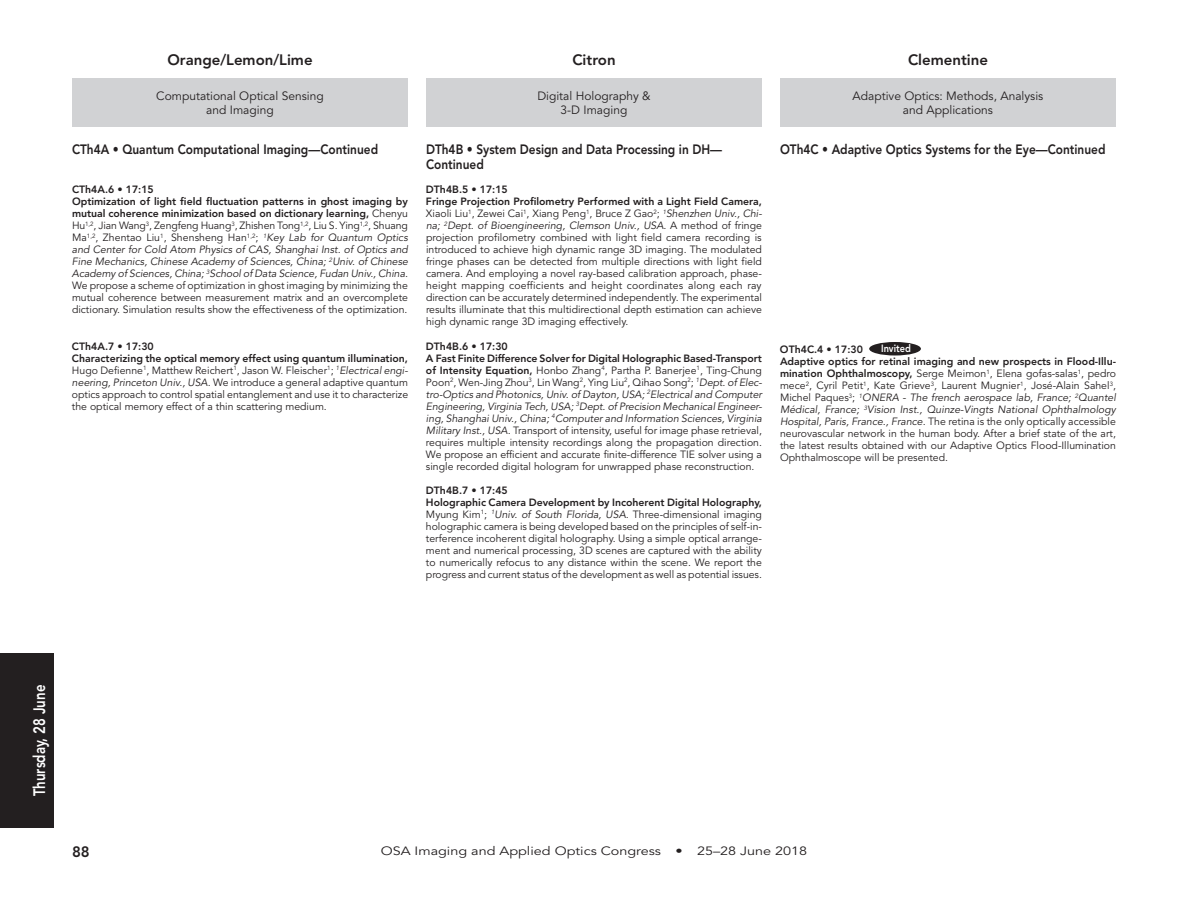
<style>
.page{position:relative;width:1188px;height:918px;background:#fff}
.page>*{position:absolute;margin:0;border:0;box-sizing:border-box;transform-origin:0 0}
.t1{font:800 16.5px "Avenir LT Std";color:#fff;scale:.8 1}
.t2{font:800 15px "Avenir LT Std";color:#231f20}
.t3{font:800 13.5px/15px "Avenir LT Std";color:#231f20;scale:.88 1}
.t4{font:12px/14.4px "Avenir LT Std";color:#231f20;text-align:center}
.t5{font:12px "Avenir LT Std";color:#231f20;scale:1.2 1}
.t6{font:10.5px/12px "Avenir LT Std";color:#231f20}
.t7{font:800 10.5px "Avenir LT Std";color:#231f20}
.t8{font:800 10.5px "Avenir LT Std";color:#fff;scale:.88 1}
.s1{font-weight:800}
.s2{font-style:italic}
</style>
<div class="page">
<div style="left:0;top:653px;width:54px;height:175px;background:#231f20"></div>
<div style="left:72px;top:78px;width:336px;height:49px;background:#d1d2d4"></div>
<div style="left:426px;top:78px;width:336px;height:49px;background:#d1d2d4"></div>
<div style="left:780px;top:78px;width:336px;height:49px;background:#d1d2d4"></div>
<div style="left:869px;top:342px;width:52px;height:14px;background:#231f20;border-radius:50%"></div>
<h2 class="t2" style="left:167px;top:51px;width:147px">Orange/Lemon/Lime</h2>
<h2 class="t2" style="left:572px;top:51px;width:45px">Citron</h2>
<h2 class="t2" style="left:908px;top:51px;width:82px">Clementine</h2>
<p class="t4" style="left:156px;top:89px;width:169px">Computational Optical Sensing and Imaging</p>
<p class="t4" style="left:537px;top:89px;width:115px">Digital Holography &amp;<br>3-D Imaging</p>
<p class="t4" style="left:853px;top:89px;width:192px">Adaptive Optics: Methods, Analysis and Applications</p>
<p class="t3" style="left:72px;top:142px;width:349px">CTh4A • Quantum Computational Imaging—Continued</p>
<p class="t3" style="left:426px;top:142px;width:338px">DTh4B • System Design and Data Processing in DH—<br>Continued</p>
<p class="t3" style="left:780px;top:142px;width:371px">OTh4C • Adaptive Optics Systems for the Eye—Continued</p>
<p class="t6" style="left:72px;top:184px;width:338px"><span class="s1">CTh4A.6 • 17:15<br>Optimization of light field fluctuation patterns in ghost imaging by mutual coherence minimization based on dictionary learning,</span> Chenyu Hu<sup>1,2</sup>, Jian Wang<sup>3</sup>, Zengfeng Huang<sup>3</sup>, Zhishen Tong<sup>1,2</sup>, Liu S. Ying<sup>1,2</sup>, Shuang Ma<sup>1,2</sup>, Zhentao Liu<sup>1</sup>, Shensheng Han<sup>1,2</sup>; <sup>1</sup><span class="s2">Key Lab for Quantum Optics and Center for Cold Atom Physics of CAS, Shanghai Inst. of Optics and Fine Mechanics, Chinese Academy of Sciences, China;</span> <sup>2</sup><span class="s2">Univ. of Chinese Academy of Sciences, China;</span> <sup>3</sup><span class="s2">School of Data Science, Fudan Univ., China.<br></span>We propose a scheme of optimization in ghost imaging by minimizing the mutual coherence between measurement matrix and an overcomplete dictionary. Simulation results show the effectiveness of the optimization.</p>
<p class="t6" style="left:426px;top:184px;width:338px"><span class="s1">DTh4B.5 • 17:15<br>Fringe Projection Profilometry Performed with a Light Field Camera, </span>Xiaoli Liu<sup>1</sup>, Zewei Cai<sup>1</sup>, Xiang Peng<sup>1</sup>, Bruce Z Gao<sup>2</sup>; <sup>1</sup><span class="s2">Shenzhen Univ., Chi&shy;na;</span> <sup>2</sup><span class="s2">Dept. of Bioengineering, Clemson Univ., USA.</span> A method of fringe projection profilometry combined with light field camera recording is introduced to achieve high dynamic range 3D imaging. The modulated fringe phases can be detected from multiple directions with light field camera. And employing a novel ray-based calibration approach, phase&shy;height mapping coefficients and height coordinates along each ray direction can be accurately determined independently. The experimental results illuminate that this multidirectional depth estimation can achieve high dynamic range 3D imaging effectively.</p>
<p class="t7" style="left:780px;top:344px;width:84px">OTh4C.4 • 17:30</p>
<p class="t8" style="left:881px;top:343px;width:35px">Invited</p>
<p class="t6" style="left:780px;top:356px;width:338px;text-align:justify"><span class="s1">Adaptive optics for retinal imaging and new prospects in Flood-Illu&shy;mination Ophthalmoscopy,</span> Serge Meimon<sup>1</sup>, Elena gofas-salas<sup>1</sup>, pedro mece<sup>2</sup>, Cyril Petit<sup>1</sup>, Kate Grieve<sup>3</sup>, Laurent Mugnier<sup>1</sup>, José-Alain Sahel<sup>3</sup>, Michel Paques<sup>3</sup>; <sup>1</sup><span class="s2">ONERA - The french aerospace lab, France;</span> <sup>2</sup><span class="s2">Quantel Médical, France;</span> <sup>3</sup><span class="s2">Vision Inst., Quinze-Vingts National Ophthalmology Hospital, Paris, France., France.</span> The retina is the only optically accessible neurovascular network in the human body. After a brief state of the art, the latest results obtained with our Adaptive Optics Flood-Illumination Ophthalmoscope will be presented.</p>
<p class="t6" style="left:72px;top:341px;width:338px"><span class="s1">CTh4A.7 • 17:30<br>Characterizing the optical memory effect using quantum illumination, </span>Hugo Defienne<sup>1</sup>, Matthew Reichert<sup>1</sup>, Jason W. Fleischer<sup>1</sup>; <sup>1</sup><span class="s2">Electrical engi&shy;neering, Princeton Univ., USA.</span> We introduce a general adaptive quantum optics approach to control spatial entanglement and use it to characterize the optical memory effect of a thin scattering medium.</p>
<p class="t6" style="left:426px;top:341px;width:338px"><span class="s1">DTh4B.6 • 17:30<br>A Fast Finite Difference Solver for Digital Holographic Based-Transport of Intensity Equation,</span> Honbo Zhang<sup>4</sup>, Partha P. Banerjee<sup>1</sup>, Ting-Chung Poon<sup>2</sup>, Wen-Jing Zhou<sup>3</sup>, Lin Wang<sup>2</sup>, Ying Liu<sup>2</sup>, Qihao Song<sup>2</sup>; <sup>1</sup><span class="s2">Dept. of Elec&shy;tro-Optics and Photonics, Univ. of Dayton, USA;</span> <sup>2</sup><span class="s2">Electrical and Computer Engineering, Virginia Tech, USA;</span> <sup>3</sup><span class="s2">Dept. of Precision Mechanical Engineer&shy;ing, Shanghai Univ., China;</span> <sup>4</sup><span class="s2">Computer and Information Sciences, Virginia Military Inst., USA.</span> Transport of intensity, useful for image phase retrieval, requires multiple intensity recordings along the propagation direction.<br>We propose an efficient and accurate finite-difference TIE solver using a single recorded digital hologram for unwrapped phase reconstruction.</p>
<p class="t6" style="left:426px;top:485px;width:338px"><span class="s1">DTh4B.7 • 17:45<br>Holographic Camera Development by Incoherent Digital Holography, </span>Myung Kim<sup>1</sup>; <sup>1</sup><span class="s2">Univ. of South Florida, USA.</span> Three-dimensional imaging holographic camera is being developed based on the principles of self-in&shy;terference incoherent digital holography. Using a simple optical arrange&shy;ment and numerical processing, 3D scenes are captured with the ability to numerically refocus to any distance within the scene. We report the progress and current status of the development as well as potential issues.</p>
<h1 class="t1" style="left:30px;top:796px;width:141px;rotate:-90deg">Thursday, 28 June</h1>
<h2 class="t2" style="left:72px;top:843px;width:19px">88</h2>
<p class="t5" style="left:381px;top:844px;width:357px">OSA Imaging and Applied Optics Congress • 25–28 June 2018</p>
</div>
